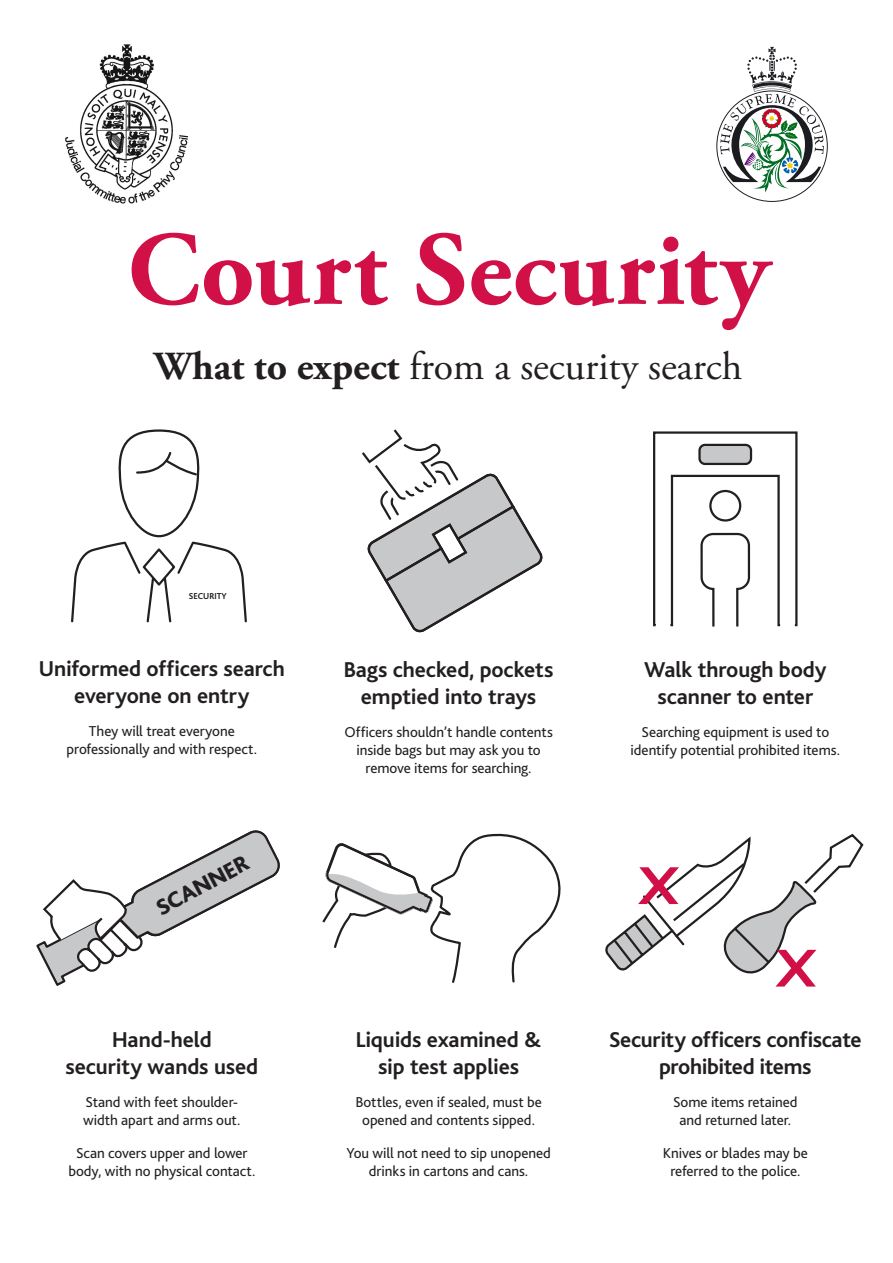
<style>
.page{position:relative;width:893px;height:1263px;background:#fff}
.page>*{position:absolute;margin:0;border:0;box-sizing:border-box;transform-origin:0 0}
.t1{font:700 105px "Adobe Garamond Pro";letter-spacing:.005em;color:#d11048}
.t2{font:39.75px "Adobe Garamond Pro";color:#231f20}
.t3{font:800 23.25px "Bliss";color:#231f20}
.top_text{font:700 22.5px/27px "Bliss";letter-spacing:-.005em;color:#231f20;text-align:center}
.under_text{font:15px/18px "Bliss";letter-spacing:-.005em;color:#231f20;text-align:center}
.top_text-2{font:15px/18px "Bliss";letter-spacing:-.005em;color:#231f20;text-align:center}
.t4{font:700 9px "Bliss";color:#231f20}
.s1{font-weight:700}
</style>
<div class="page">
<svg style="left:71px;top:429px;width:176px;height:194px"></svg>
<svg style="left:36px;top:830px;width:244px;height:156px"></svg>
<svg style="left:362px;top:429px;width:181px;height:204px"></svg>
<svg style="left:322px;top:833px;width:239px;height:150px"></svg>
<svg style="left:605px;top:431px;width:259px;height:556px"></svg>
<img style="left:65px;top:45px;width:124px;height:159px">
<svg style="left:716px;top:47px;width:112px;height:155px"></svg>
<p class="t1" style="left:127px;top:209px;width:644px">Court Security</p>
<p class="t2" style="left:154px;top:342px;width:590px"><span class="s1">What to expect</span> from a security search</p>
<p class="t4" style="left:189px;top:591px;width:39px">SECURITY</p>
<p class="top_text" style="left:39px;top:655px;width:247px">Uniformed officers search everyone on entry</p>
<p class="top_text-2" style="left:67px;top:722px;width:192px">They will treat everyone professionally and with respect.</p>
<p class="t3" style="left:152px;top:898px;width:103px;rotate:-28deg">SCANNER</p>
<p class="top_text" style="left:66px;top:1027px;width:194px">Hand-held<br>security wands used</p>
<p class="under_text" style="left:83px;top:1093px;width:159px;text-align:left">Stand with feet shoulder&shy;width apart and arms out.</p>
<p class="under_text" style="left:68px;top:1144px;width:188px">Scan covers upper and lower body, with no physical contact.</p>
<p class="top_text" style="left:344px;top:656px;width:211px">Bags checked, pockets emptied into trays</p>
<p class="top_text-2" style="left:344px;top:722px;width:210px">Officers shouldn’t handle contents inside bags but may ask you to remove items for searching.</p>
<p class="top_text" style="left:644px;top:656px;width:184px">Walk through body scanner to enter</p>
<p class="under_text" style="left:631px;top:722px;width:211px">Searching equipment is used to identify potential prohibited items.</p>
<p class="top_text" style="left:356px;top:1027px;width:187px">Liquids examined &amp; sip test applies</p>
<p class="under_text" style="left:355px;top:1093px;width:188px">Bottles, even if sealed, must be opened and contents sipped.</p>
<p class="under_text" style="left:346px;top:1144px;width:206px">You will not need to sip unopened drinks in cartons and cans.</p>
<p class="top_text" style="left:609px;top:1027px;width:254px">Security officers confiscate prohibited items</p>
<p class="top_text-2" style="left:673px;top:1093px;width:126px">Some items retained and returned later.</p>
<p class="top_text-2" style="left:663px;top:1144px;width:147px">Knives or blades may be referred to the police.</p>
</div>
